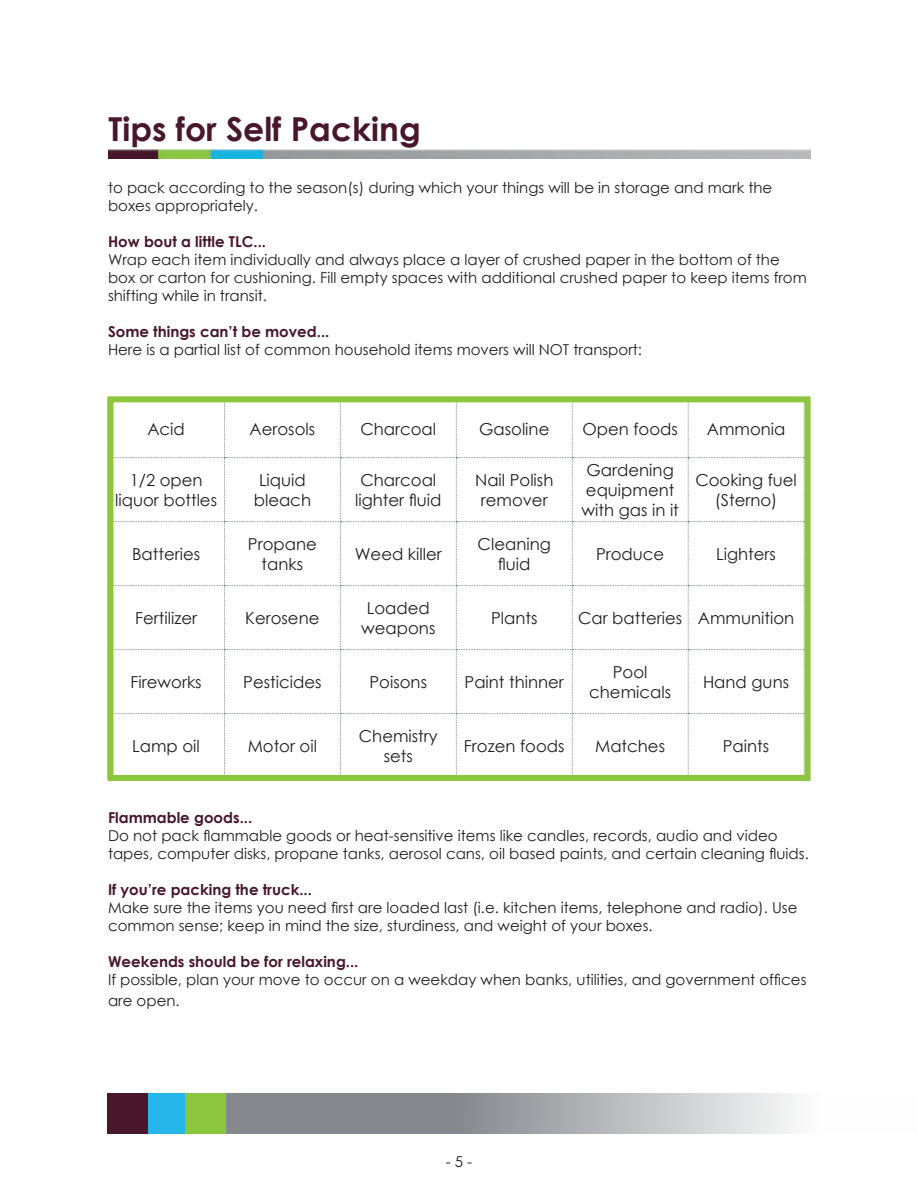
<style>
.page{position:relative;width:918px;height:1188px;background:#fff}
.page>*{position:absolute;margin:0;border:0;box-sizing:border-box;transform-origin:0 0}
.t1{font:700 33px "Century Gothic";color:#48172b}
.t2{font:16.5px/19.8px "Century Gothic";color:#231f20;text-align:center}
.t3{font:15px/18px "Century Gothic";color:#231f20}
.t4{font:700 15px "Century Gothic";color:#48172b}
</style>
<div class="page">
<svg style="left:114px;top:403px;width:690px;height:371px"></svg>
<div style="left:107px;top:396px;width:704px;height:385px;border:6px solid #8bc63e"></div>
<img style="left:108px;top:149px;width:702px;height:9px">
<div style="left:148px;top:1094px;width:40px;height:40px;background:#26b6ea"></div>
<div style="left:107px;top:1094px;width:41px;height:40px;background:#48172b"></div>
<svg style="left:226px;top:1094px;width:569px;height:40px;background:#a6a9ac"></svg>
<div style="left:185px;top:1094px;width:41px;height:40px;background:#8bc63e"></div>
<h1 class="t1" style="left:109px;top:104px;width:314px">Tips for Self Packing</h1>
<p class="t3" style="left:108px;top:178px;width:666px">to pack according to the season(s) during which your things will be in storage and mark the boxes appropriately.</p>
<p class="t4" style="left:108px;top:230px;width:160px">How bout a little TLC...</p>
<p class="t3" style="left:108px;top:250px;width:700px">Wrap each item individually and always place a layer of crushed paper in the bottom of the box or carton for cushioning. Fill empty spaces with additional crushed paper to keep items from shifting while in transit.</p>
<p class="t4" style="left:108px;top:320px;width:223px">Some things can’t be moved...</p>
<p class="t3" style="left:108px;top:340px;width:536px">Here is a partial list of common household items movers will NOT transport:</p>
<p class="t2" style="left:147px;top:419px;width:39px">Acid</p>
<p class="t2" style="left:250px;top:419px;width:67px">Aerosols</p>
<p class="t2" style="left:360px;top:419px;width:77px">Charcoal</p>
<p class="t2" style="left:479px;top:419px;width:72px">Gasoline</p>
<p class="t2" style="left:582px;top:419px;width:97px">Open foods</p>
<p class="t2" style="left:707px;top:419px;width:80px">Ammonia</p>
<p class="t2" style="left:115px;top:470px;width:103px">1/2 open liquor bottles</p>
<p class="t2" style="left:254px;top:470px;width:59px">Liquid bleach</p>
<p class="t2" style="left:355px;top:470px;width:88px">Charcoal lighter fluid</p>
<p class="t2" style="left:475px;top:470px;width:80px">Nail Polish remover</p>
<p class="t2" style="left:581px;top:460px;width:99px">Gardening equipment with gas in it</p>
<p class="t2" style="left:695px;top:470px;width:103px">Cooking fuel (Sterno)</p>
<p class="t2" style="left:132px;top:544px;width:70px">Batteries</p>
<p class="t2" style="left:248px;top:534px;width:70px">Propane tanks</p>
<p class="t2" style="left:355px;top:544px;width:89px">Weed killer</p>
<p class="t2" style="left:478px;top:534px;width:75px">Cleaning fluid</p>
<p class="t2" style="left:596px;top:544px;width:70px">Produce</p>
<p class="t2" style="left:716px;top:544px;width:61px">Lighters</p>
<p class="t2" style="left:135px;top:608px;width:63px">Fertilizer</p>
<p class="t2" style="left:245px;top:608px;width:76px">Kerosene</p>
<p class="t2" style="left:361px;top:598px;width:76px">Loaded weapons</p>
<p class="t2" style="left:491px;top:608px;width:48px">Plants</p>
<p class="t2" style="left:578px;top:608px;width:218px">Car batteries Ammunition</p>
<p class="t2" style="left:131px;top:672px;width:73px">Fireworks</p>
<p class="t2" style="left:243px;top:672px;width:80px">Pesticides</p>
<p class="t2" style="left:370px;top:672px;width:59px">Poisons</p>
<p class="t2" style="left:465px;top:672px;width:101px">Paint thinner</p>
<p class="t2" style="left:589px;top:662px;width:83px">Pool chemicals</p>
<p class="t2" style="left:703px;top:672px;width:88px">Hand guns</p>
<p class="t2" style="left:132px;top:736px;width:69px">Lamp oil</p>
<p class="t2" style="left:248px;top:736px;width:71px">Motor oil</p>
<p class="t2" style="left:359px;top:726px;width:80px">Chemistry sets</p>
<p class="t2" style="left:464px;top:736px;width:102px">Frozen foods</p>
<p class="t2" style="left:595px;top:736px;width:71px">Matches</p>
<p class="t2" style="left:723px;top:736px;width:48px">Paints</p>
<p class="t4" style="left:108px;top:806px;width:146px">Flammable goods...</p>
<p class="t3" style="left:108px;top:826px;width:702px">Do not pack flammable goods or heat-sensitive items like candles, records, audio and video tapes, computer disks, propane tanks, aerosol cans, oil based paints, and certain cleaning fluids.</p>
<p class="t4" style="left:108px;top:878px;width:205px">If you’re packing the truck...</p>
<p class="t3" style="left:108px;top:898px;width:691px">Make sure the items you need first are loaded last (i.e. kitchen items, telephone and radio). Use common sense; keep in mind the size, sturdiness, and weight of your boxes.</p>
<p class="t4" style="left:108px;top:950px;width:252px">Weekends should be for relaxing...</p>
<p class="t3" style="left:108px;top:968px;width:700px;line-height:21.6px">If possible, plan your move to occur on a weekday when banks, utilities, and government offices are open.</p>
<p class="t3" style="left:446px;top:1152px;width:28px">- 5 -</p>
</div>
